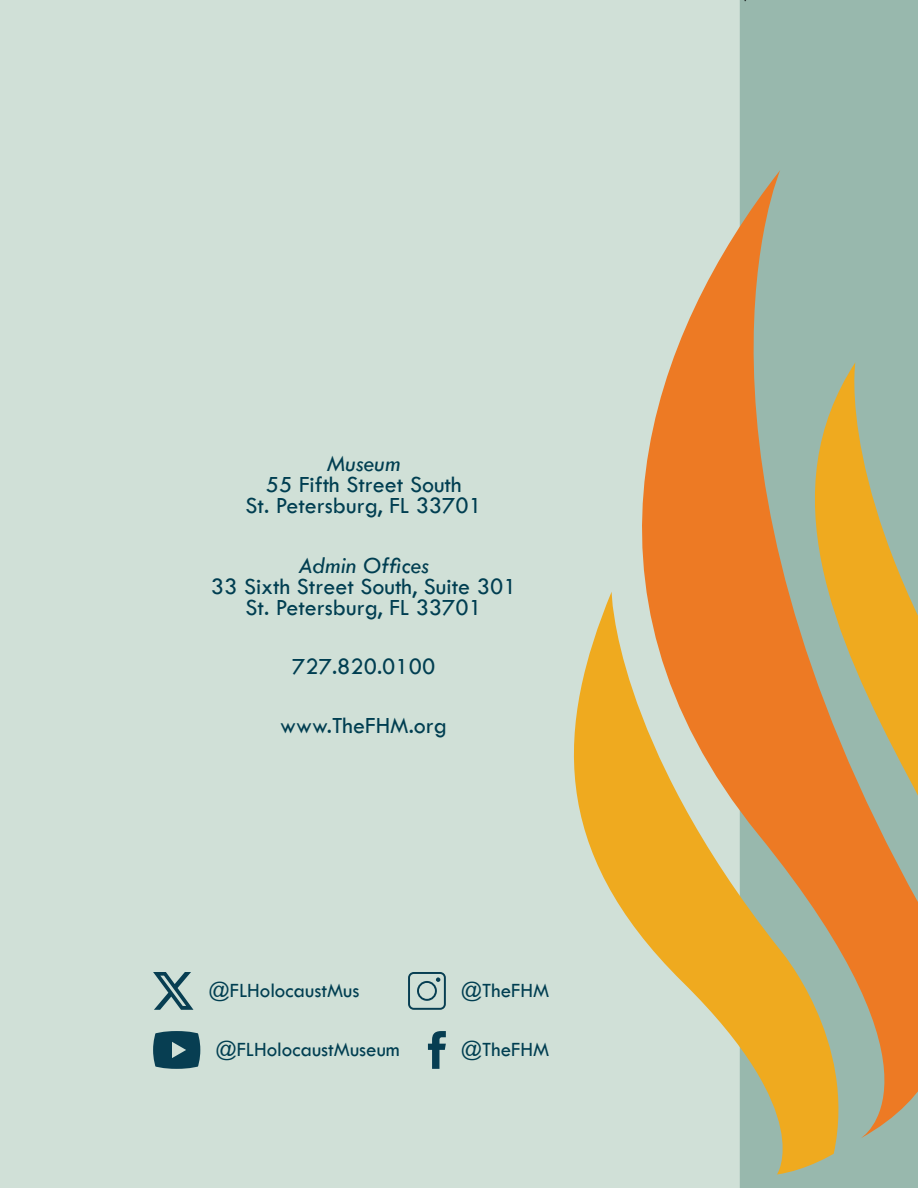
<style>
.page{position:relative;width:918px;height:1188px;background:#fff}
.page>*{position:absolute;margin:0;border:0;box-sizing:border-box;transform-origin:0 0}
.t1{font:24px/21px "Tw Cen";color:#003e51;text-align:center}
.t2{font:italic 24px "Tw Cen";color:#003e51}
.t3{font:21px "Tw Cen";color:#003e51}
</style>
<div class="page">
<div style="left:0;top:0;width:740px;height:1188px;background:#d0e0d7"></div>
<div style="left:740px;top:0;width:178px;height:1188px;background:#98b8ad"></div>
<svg style="left:548px;top:592px;width:310px;height:582px;fill:#d0e0d7"></svg>
<svg style="left:558px;top:170px;width:360px;height:969px"></svg>
<svg style="left:772px;top:362px;width:146px;height:579px"></svg>
<svg style="left:153px;top:972px;width:40px;height:38px"></svg>
<svg style="left:408px;top:972px;width:38px;height:38px"></svg>
<svg style="left:153px;top:1031px;width:47px;height:38px"></svg>
<svg style="left:428px;top:1031px;width:18px;height:38px"></svg>
<p class="t2" style="left:327px;top:449px;width:76px">Museum</p>
<p class="t1" style="left:246px;top:474px;width:238px">55 Fifth Street South<br>St. Petersburg, FL 33701</p>
<p class="t2" style="left:298px;top:551px;width:133px">Admin Offices</p>
<p class="t1" style="left:211px;top:575px;width:307px">33 Sixth Street South, Suite 301<br>St. Petersburg, FL 33701</p>
<p class="t1" style="left:292px;top:656px;width:144px">727.820.0100</p>
<p class="t1" style="left:280px;top:715px;width:168px">www.TheFHM.org</p>
<p class="t3" style="left:209px;top:978px;width:152px">@FLHolocaustMus</p>
<p class="t3" style="left:461px;top:978px;width:90px">@TheFHM</p>
<p class="t3" style="left:215px;top:1037px;width:186px">@FLHolocaustMuseum</p>
<p class="t3" style="left:461px;top:1037px;width:90px">@TheFHM</p>
</div>
